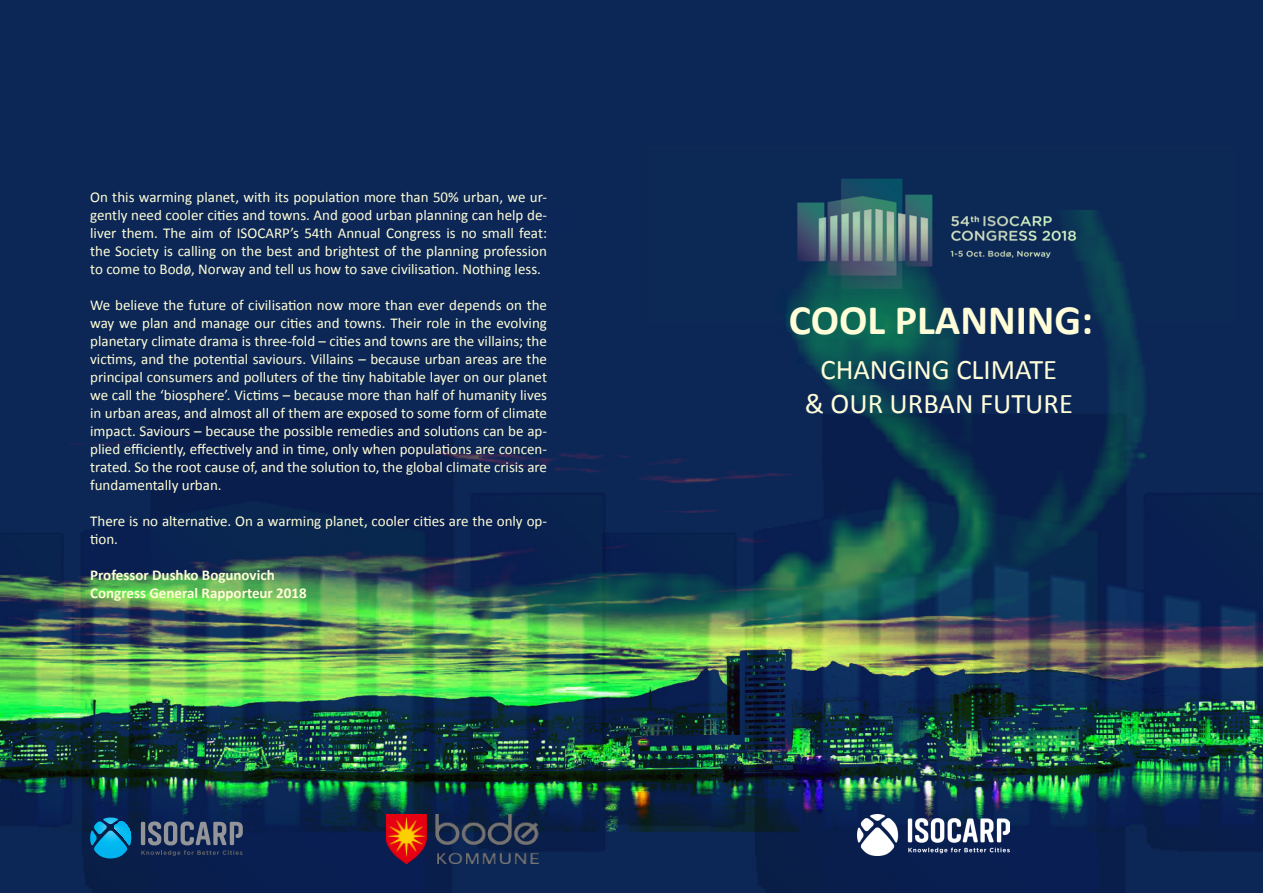
<style>
.page{position:relative;width:1263px;height:893px;background:#fff}
.page>*{position:absolute;margin:0;border:0;box-sizing:border-box;transform-origin:0 0}
.t1{font:700 42px "Calibri";color:#fffed8}
.t2{font:28.5px "Calibri";color:#fffed8}
.t3{font:15px/18px "Calibri";color:#fffed8;text-align:justify}
.t4{font:700 15px "Calibri";color:#fffed8}
</style>
<div class="page">
<img style="left:0;top:0;width:1263px;height:893px">
<img style="left:857px;top:814px;width:153px;height:41px">
<img style="left:387px;top:814px;width:153px;height:51px">
<svg style="left:90px;top:817px;width:41px;height:41px;background:#0980b3"></svg>
<svg style="left:141px;top:821px;width:102px;height:35px;background:#3f4c6a"></svg>
<p class="t3" style="left:90px;top:188px;width:458px">On this warming planet, with its population more than 50% urban, we ur&shy;gently need cooler cities and towns. And good urban planning can help de&shy;liver them. The aim of ISOCARP’s 54th Annual Congress is no small feat: the Society is calling on the best and brightest of the planning profession to come to Bodø, Norway and tell us how to save civilisation. Nothing less.</p>
<p class="t3" style="left:90px;top:296px;width:458px">We believe the future of civilisation now more than ever depends on the way we plan and manage our cities and towns. Their role in the evolving planetary climate drama is three-fold – cities and towns are the villains; the victims, and the potential saviours. Villains – because urban areas are the principal consumers and polluters of the tiny habitable layer on our planet we call the ‘biosphere’. Victims – because more than half of humanity lives in urban areas, and almost all of them are exposed to some form of climate impact. Saviours – because the possible remedies and solutions can be ap&shy;plied efficiently, effectively and in time, only when populations are concen&shy;trated. So the root cause of, and the solution to, the global climate crisis are fundamentally urban.</p>
<p class="t3" style="left:90px;top:512px;width:458px">There is no alternative. On a warming planet, cooler cities are the only op&shy;tion.</p>
<p class="t4" style="left:90px;top:565px;width:186px">Professor Dushko Bogunovich</p>
<p class="t4" style="left:90px;top:583px;width:218px">Congress General Rapporteur 2018</p>
<p class="t1" style="left:789px;top:290px;width:306px">COOL PLANNING:</p>
<p class="t2" style="left:820px;top:349px;width:238px">CHANGING CLIMATE</p>
<p class="t2" style="left:805px;top:383px;width:270px">&amp; OUR URBAN FUTURE</p>
</div>
